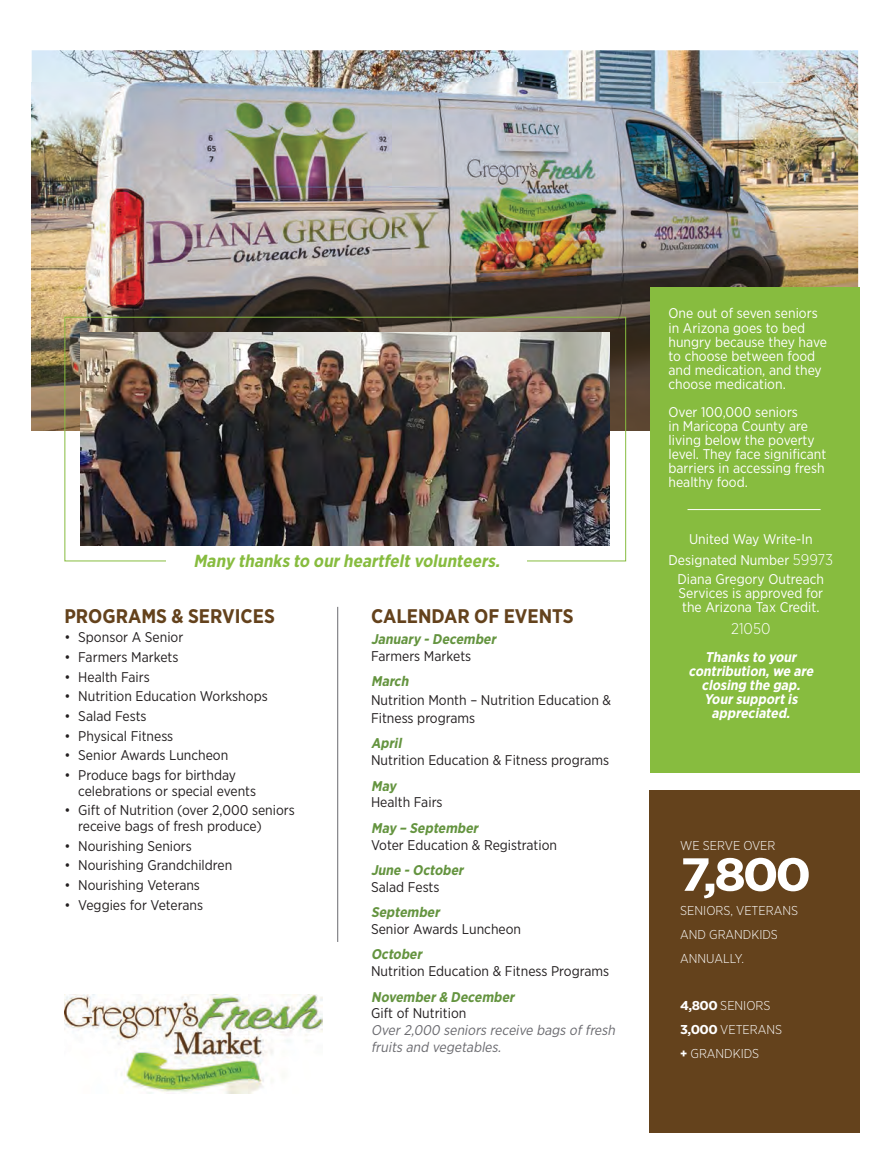
<style>
.page{position:relative;width:891px;height:1161px;background:#fff}
.page>*{position:absolute;margin:0;border:0;box-sizing:border-box;transform-origin:0 0}
.t1{font:700 46.35px "Gotham Narrow";color:#fff;scale:1.22 1}
.t2{font:700 19.65px "Gotham Narrow";color:#64421c}
.t3{font:italic 700 17.4px "Gotham Narrow";color:#87bc3f}
.t4{font:300 15.45px "Gotham Narrow";color:#fff}
.t5{font:14.1px/15.5px "Gotham Narrow";color:#231f20}
.t6{font:14.1px/14.1px "Gotham Narrow";color:#fff}
.t7{font:italic 700 14.1px "Gotham Narrow";color:#64943f}
.t8{font:italic 700 14.1px/14.1px "Gotham Narrow";color:#fff;text-align:center}
.t9{font:italic 14.1px/17px "Gotham Narrow";color:#6a6a6f}
.t10{font:300 12.9px/23.9px "Gotham Narrow";color:#fff}
.s1{font-weight:300;font-size:15.45px}
.s2{font-weight:700}
</style>
<div class="page">
<div style="left:649px;top:790px;width:210px;height:342px;background:#64421c"></div>
<hr style="left:337px;top:607px;width:1px;height:335px;background:#6a6a6f">
<img style="left:32px;top:50px;width:826px;height:33px">
<hr style="left:858px;top:83px;width:1px;height:348px;background:#f7f4ee">
<img style="left:32px;top:83px;width:826px;height:348px">
<img style="left:64px;top:994px;width:259px;height:99px">
<div style="left:650px;top:287px;width:209px;height:486px;background:#87bc3f"></div>
<hr style="left:687px;top:509px;width:134px;height:1px;background:#fff">
<img style="left:81px;top:333px;width:529px;height:212px">
<p class="t3" style="left:193px;top:550px;width:312px">Many thanks to ourheartfeltvolunteers.</p>
<h2 class="t2" style="left:64px;top:603px;width:212px">PROGRAMS &amp; SERVICES</h2>
<p class="t5" style="left:64px;top:629px;width:120px">• Sponsor A Senior</p>
<p class="t5" style="left:64px;top:649px;width:115px">• Farmers Markets</p>
<p class="t5" style="left:64px;top:669px;width:87px">• Health Fairs</p>
<p class="t5" style="left:64px;top:688px;width:205px">• Nutrition Education Workshops</p>
<p class="t5" style="left:64px;top:708px;width:84px">• Salad Fests</p>
<p class="t5" style="left:64px;top:728px;width:110px">• Physical Fitness</p>
<p class="t5" style="left:64px;top:747px;width:165px">• Senior Awards Luncheon</p>
<p class="t5" style="left:78px;top:767px;width:179px;text-indent:-14px">• Produce bags for birthday celebrations or special events</p>
<p class="t5" style="left:78px;top:802px;width:218px;text-indent:-14px">• Gift of Nutrition (over 2,000 seniors receive bags of fresh produce)</p>
<p class="t5" style="left:64px;top:837px;width:129px">• Nourishing Seniors</p>
<p class="t5" style="left:64px;top:857px;width:169px">• Nourishing Grandchildren</p>
<p class="t5" style="left:64px;top:877px;width:137px">• Nourishing Veterans</p>
<p class="t5" style="left:64px;top:897px;width:140px">• Veggies for Veterans</p>
<h2 class="t2" style="left:371px;top:604px;width:204px">CALENDAR OF EVENTS</h2>
<p class="t7" style="left:371px;top:630px;width:130px">January -December</p>
<p class="t5" style="left:371px;top:648px;width:102px">Farmers Markets</p>
<p class="t7" style="left:371px;top:672px;width:42px">March</p>
<p class="t5" style="left:371px;top:690px;width:242px;line-height:18.3px">Nutrition Month – Nutrition Education &amp;<br>Fitness programs</p>
<p class="t7" style="left:371px;top:734px;width:35px">April</p>
<p class="t5" style="left:371px;top:752px;width:240px">Nutrition Education &amp; Fitness programs</p>
<p class="t7" style="left:371px;top:776px;width:30px">May</p>
<p class="t5" style="left:371px;top:794px;width:73px">Health Fairs</p>
<p class="t7" style="left:371px;top:819px;width:112px">May – September</p>
<p class="t5" style="left:371px;top:837px;width:188px">Voter Education &amp; Registration</p>
<p class="t7" style="left:371px;top:861px;width:97px">June -October</p>
<p class="t5" style="left:371px;top:879px;width:70px">Salad Fests</p>
<p class="t7" style="left:371px;top:903px;width:73px">September</p>
<p class="t5" style="left:371px;top:921px;width:152px">Senior Awards Luncheon</p>
<p class="t7" style="left:371px;top:945px;width:56px">October</p>
<p class="t5" style="left:371px;top:963px;width:240px">Nutrition Education &amp; Fitness Programs</p>
<p class="t7" style="left:371px;top:987px;width:148px">November&amp; December</p>
<p class="t5" style="left:371px;top:1005px;width:97px">Gift of Nutrition</p>
<p class="t9" style="left:371px;top:1022px;width:248px">Over2,000 seniors receive bags offresh fruits and vegetables.</p>
<p class="t6" style="left:668px;top:306px;width:160px">One out of seven seniors in Arizona goes to bed hungry because they have to choose between food and medication, and they choose medication.</p>
<p class="t6" style="left:668px;top:405px;width:159px">Over 100,000 seniors<br>in Maricopa County are living below the poverty level. They face significant barriers in accessing fresh healthy food.</p>
<p class="t6" style="left:668px;top:528px;width:166px;line-height:21.1px;text-align:center">United Way Write-In<br>Designated Number <span class="s1">59973</span></p>
<p class="t6" style="left:678px;top:572px;width:148px;text-align:justify">Diana Gregory Outreach Services is approved for the Arizona Tax Credit.</p>
<p class="t4" style="left:731px;top:619px;width:41px">21050</p>
<p class="t8" style="left:688px;top:650px;width:129px">Thanks to your contribution,we are closing the gap.<br>Yoursupportis appreciated.</p>
<p class="t10" style="left:680px;top:833px;width:97px">WE SERVE OVER</p>
<h1 class="t1" style="left:680px;top:845px;width:109px">7,800</h1>
<p class="t10" style="left:680px;top:898px;width:119px">SENIORS, VETERANS<br>AND GRANDKIDS<br>ANNUALLY.</p>
<p class="t10" style="left:680px;top:994px;width:103px"><span class="s2">4,800</span> SENIORS<br><span class="s2">3,000</span> VETERANS <span class="s2">+</span> GRANDKIDS</p>
</div>
